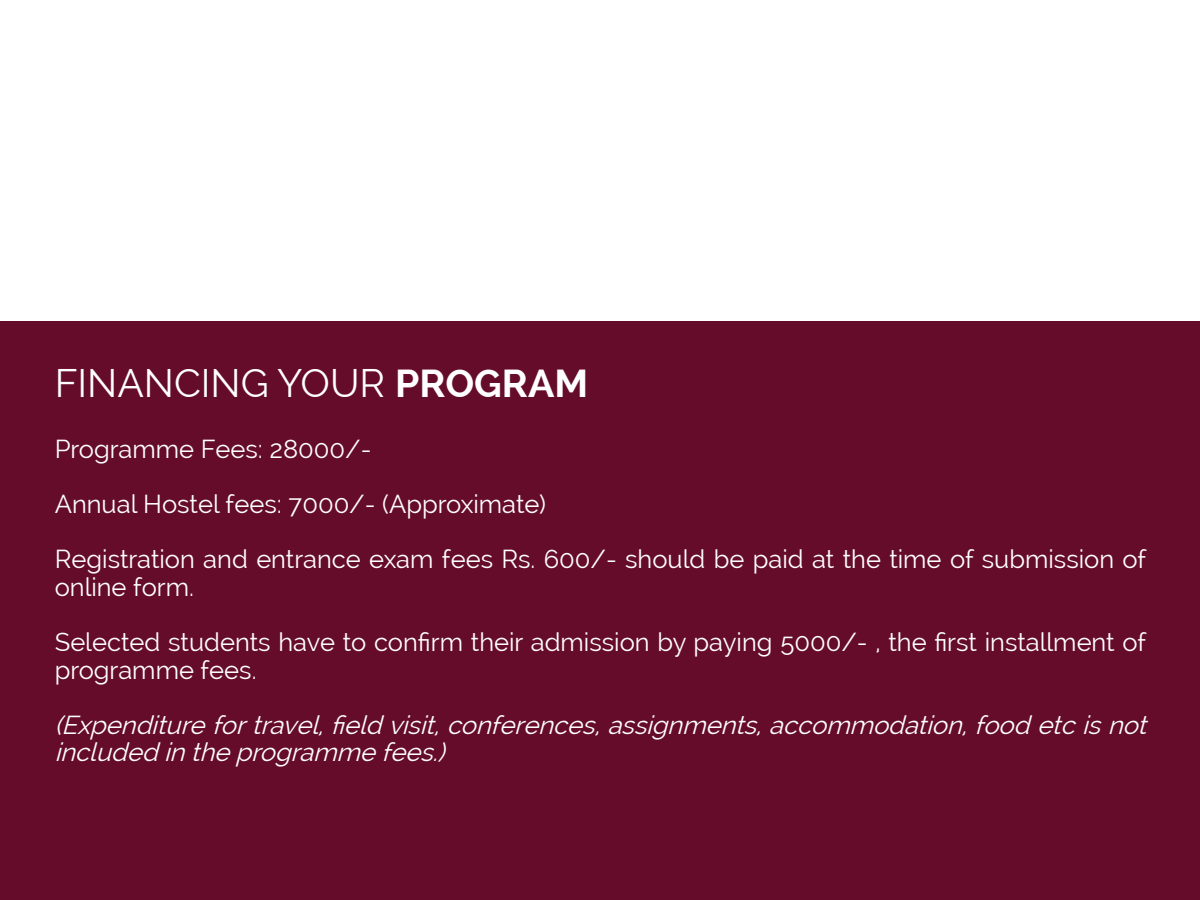
<style>
.page{position:relative;width:1200px;height:900px;background:#fff}
.page>*{position:absolute;margin:0;border:0;box-sizing:border-box;transform-origin:0 0}
.t1{font:39px "Raleway";color:#fff}
.t2{font:25.5px/55.2px "Raleway";color:#fff}
.t3{font:italic 25.5px/27.6px "Raleway";color:#fff}
.s1{font-weight:700}
</style>
<div class="page">
<div style="left:0;top:321px;width:1200px;height:579px;background:#660c2b"></div>
<h1 class="t1" style="left:55px;top:360px;width:535px">FINANCING YOUR <span class="s1">PROGRAM</span></h1>
<p class="t2" style="left:55px;top:421px;width:1093px">Programme Fees: 28000/-<br>Annual Hostel fees: 7000/- (Approximate)<br>Registration and entrance exam fees Rs. 600/- should be paid at the time of submission of</p>
<p class="t2" style="left:55px;top:559px;width:1093px">online form.<br>Selected students have to confirm their admission by paying 5000/- , the first installment of</p>
<p class="t2" style="left:55px;top:642px;width:203px">programme fees.</p>
<p class="t3" style="left:55px;top:711px;width:1101px">(Expenditure fortravel,field visit,conferences,assignments,accommodation,food etcisnot included in the programme fees.)</p>
</div>
